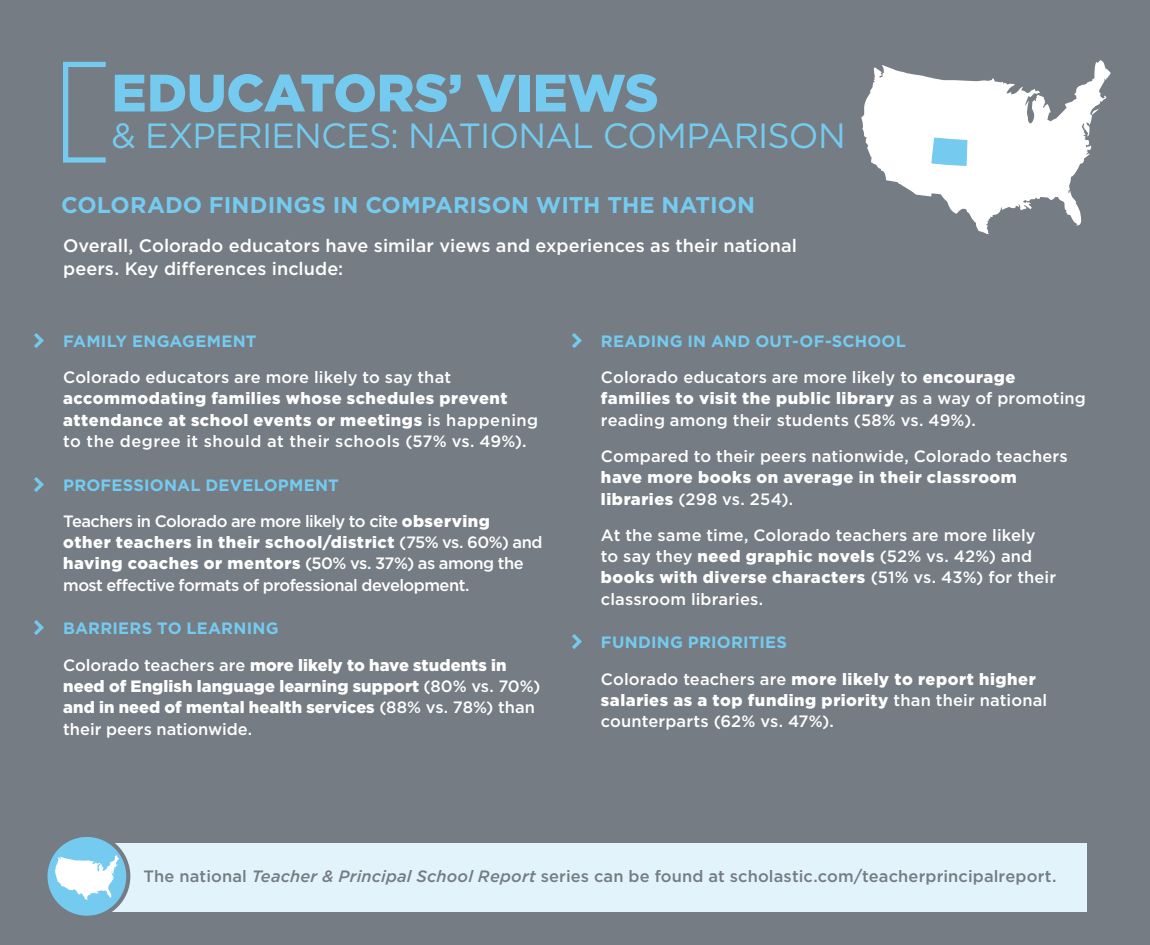
<style>
.page{position:relative;width:1150px;height:945px;background:#757c83}
.page>*{position:absolute;margin:0;border:0;box-sizing:border-box;transform-origin:0 0}
.t1{font:900 52.5px "Gotham";letter-spacing:-.005em;color:#74cbef}
.t2{font:35px "Gotham";letter-spacing:-.025em;color:#74cbef}
.t3{font:700 22.75px "Gotham";color:#74cbef}
.t4{font:500 18.03px/23.1px "Gotham";letter-spacing:.005em;color:#fff}
.t5{font:500 16.45px/21.3px "Gotham";letter-spacing:.005em;color:#fff}
.t6{font:900 16.45px/21.3px "Gotham";letter-spacing:.03em;color:#fff}
.t7{font:500 16.45px/21.3px "Gotham";letter-spacing:-.035em;color:#fff}
.t8{font:900 16.45px/21.3px "Gotham";letter-spacing:.005em;color:#fff}
.t9{font:500 16.45px "Gotham";letter-spacing:.01em;color:#757c83}
.t10{font:700 16.45px "Gotham";letter-spacing:.015em;color:#74cbef}
.s1{font-weight:500}
.s2{font-weight:700;color:#74cbef}
.s3{font-weight:900}
.s4{font-style:italic}
</style>
<div class="page">
<div style="left:63px;top:62px;width:45px;height:101px;border:5px solid #74cbef"></div>
<svg style="left:861px;top:60px;width:249px;height:174px"></svg>
<div style="left:75px;top:843px;width:1012px;height:69px;background:#e2f3fb"></div>
<svg style="left:45px;top:835px;width:83px;height:83px;background:#74bfdf"></svg>
<div style="left:43px;top:833px;width:87px;height:87px;border:4px solid #757c83;border-radius:50%"></div>
<svg style="left:55px;top:855px;width:64px;height:45px;background:#c4e9f8"></svg>
<h1 class="t1" style="left:112px;top:63px;width:549px">EDUCATORS’ VIEWS</h1>
<h2 class="t2" style="left:112px;top:116px;width:736px">&amp; EXPERIENCES: NATIONAL COMPARISON</h2>
<h3 class="t3" style="left:61px;top:192px;width:695px">COLORADO FINDINGS IN COMPARISON WITH THE NATION</h3>
<p class="t4" style="left:63px;top:234px;width:735px">Overall, Colorado educators have similar views and experiences as their national peers. Key differences include:</p>
<p class="t10" style="left:63px;top:331px;width:195px">FAMILY ENGAGEMENT</p>
<p class="t5" style="left:63px;top:366px;width:389px">Colorado educators are more likely to say that</p>
<p class="t6" style="left:63px;top:387px;width:476px">accommodating families whose schedules prevent attendance at school events or meetings <span class="s1">is happening to the degree it should at their schools (57% vs. 49%).</span></p>
<p class="t7" style="left:63px;top:466px;width:428px;line-height:36.2px"><span class="s2">PROFESSIONAL DEVELOPMENT<br></span>Teachers in Colorado are more likely to cite <span class="s3">observing</span></p>
<p class="t7" style="left:63px;top:531px;width:481px"><span class="s3">other teachers in their school/district</span> (75% vs. 60%) and <span class="s3">having coaches or mentors</span> (50% vs. 37%) as among the most effective formats of professional development.</p>
<p class="t8" style="left:63px;top:610px;width:445px;line-height:36.2px"><span class="s2">BARRIERS TO LEARNING<br></span><span class="s1">Colorado teachers are</span> more likely to have students in</p>
<p class="t8" style="left:63px;top:675px;width:479px">need of English language learning support <span class="s1">(80% vs. 70%) </span>and in need of mental health services <span class="s1">(88% vs. 78%) than their peers nationwide.</span></p>
<p class="t5" style="left:601px;top:322px;width:416px;line-height:36.2px"><span class="s2">READING IN AND OUT-OF-SCHOOL<br></span>Colorado educators are more likely to <span class="s3">encourage</span></p>
<p class="t5" style="left:601px;top:387px;width:486px"><span class="s3">families to visit the public library</span> as a way of promoting reading among their students (58% vs. 49%).</p>
<p class="t5" style="left:601px;top:445px;width:468px">Compared to their peers nationwide, Colorado teachers</p>
<p class="t6" style="left:601px;top:466px;width:417px">have more books on average in their classroom libraries <span class="s1">(298 vs. 254).</span></p>
<p class="t5" style="left:601px;top:524px;width:457px">At the same time, Colorado teachers are more likely to say they <span class="s3">need graphic novels</span> (52% vs. 42%) and <span class="s3">books with diverse characters</span> (51% vs. 43%) for their classroom libraries.</p>
<p class="t6" style="left:601px;top:624px;width:436px;line-height:36.2px"><span class="s2">FUNDING PRIORITIES<br></span><span class="s1">Colorado teachers are</span> more likely to report higher</p>
<p class="t5" style="left:601px;top:689px;width:448px"><span class="s3">salaries as a top funding priority</span> than their national counterparts (62% vs. 47%).</p>
<p class="t9" style="left:144px;top:867px;width:914px">The national <span class="s4">Teacher &amp; Principal School Report</span> series can be found at scholastic.com/teacherprincipalreport.</p>
</div>
